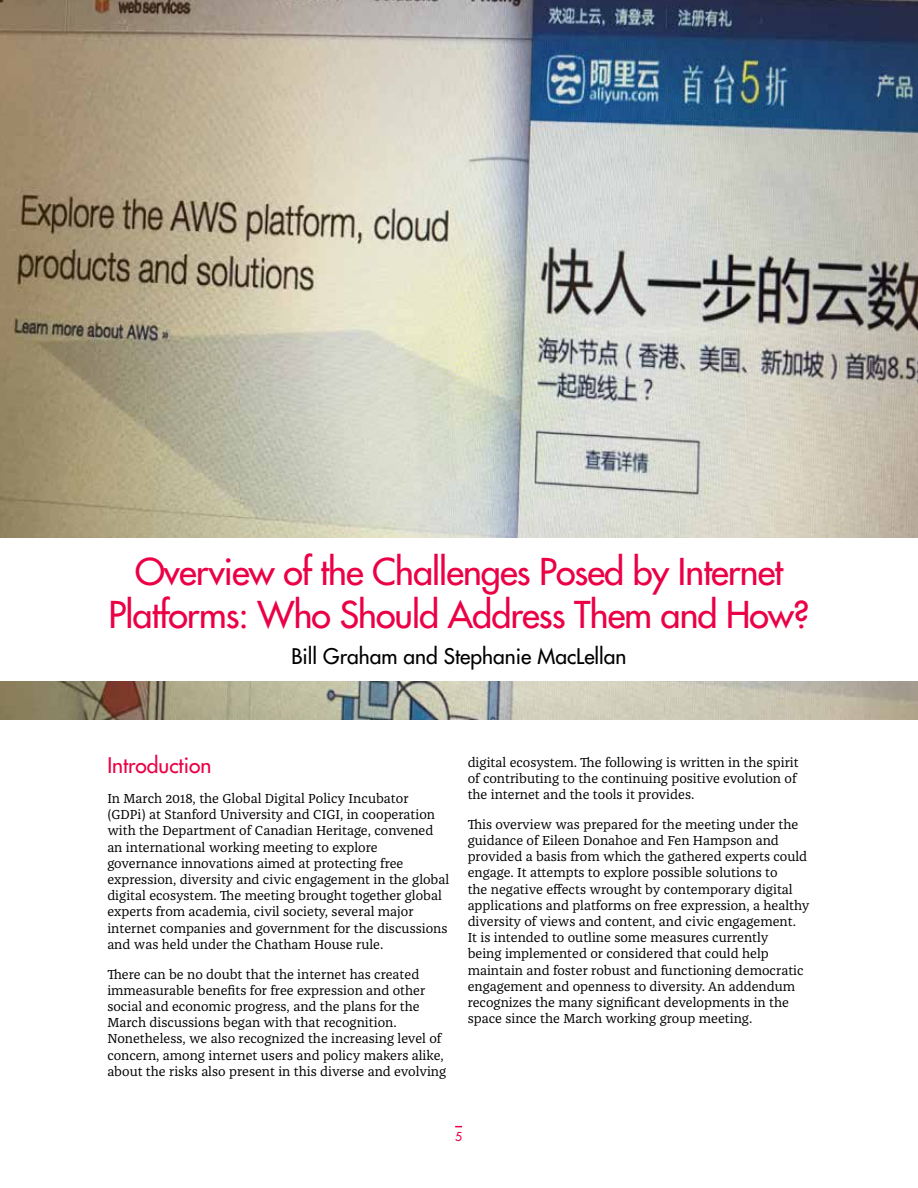
<style>
.page{position:relative;width:918px;height:1188px;background:#fff}
.page>*{position:absolute;margin:0;border:0;box-sizing:border-box;transform-origin:0 0}
.t1{font:500 36px/43.2px "Futura Std";letter-spacing:-.025em;color:#eb0045;text-align:center}
.t2{font:500 21px "Futura Std";color:#000}
.t3{font:500 21px "Futura Std";color:#eb0045}
.t4{font:13.5px/16.2px "Franziska Pro";color:#000}
.t5{font:500 12px "Futura Std";color:#eb0045}
</style>
<div class="page">
<img style="left:0;top:0;width:918px;height:719px">
<div style="left:0;top:538px;width:918px;height:142px;background:#fff"></div>
<h1 class="t1" style="left:109px;top:550px;width:702px">Overview of the Challenges Posed by Internet<br>Platforms: Who Should Address Them and How?</h1>
<h2 class="t2" style="left:291px;top:643px;width:337px">Bill Graham and Stephanie MacLellan</h2>
<h2 class="t3" style="left:107px;top:752px;width:105px">Introduction</h2>
<p class="t4" style="left:107px;top:790px;width:343px">In March 2018, the Global Digital Policy Incubator (GDPi) at Stanford University and CIGI, in cooperation with the Department of Canadian Heritage, convened an international working meeting to explore governance innovations aimed at protecting free expression, diversity and civic engagement in the global digital ecosystem. The meeting brought together global experts from academia, civil society, several major internet companies and government for the discussions and was held under the Chatham House rule.</p>
<p class="t4" style="left:107px;top:966px;width:340px">There can be no doubt that the internet has created immeasurable benefits for free expression and other social and economic progress, and the plans for the March discussions began with that recognition.<br>Nonetheless, we also recognized the increasing level of concern, among internet users and policy makers alike, about the risks also present in this diverse and evolving</p>
<p class="t4" style="left:468px;top:754px;width:333px">digital ecosystem. The following is written in the spirit of contributing to the continuing positive evolution of the internet and the tools it provides.</p>
<p class="t4" style="left:468px;top:816px;width:343px">This overview was prepared for the meeting under the guidance of Eileen Donahoe and Fen Hampson and provided a basis from which the gathered experts could engage. It attempts to explore possible solutions to<br>the negative effects wrought by contemporary digital applications and platforms on free expression, a healthy diversity of views and content, and civic engagement.<br>It is intended to outline some measures currently<br>being implemented or considered that could help maintain and foster robust and functioning democratic engagement and openness to diversity. An addendum recognizes the many significant developments in the space since the March working group meeting.</p>
<p class="t5" style="left:455px;top:1129px;width:8px">5</p>
</div>
